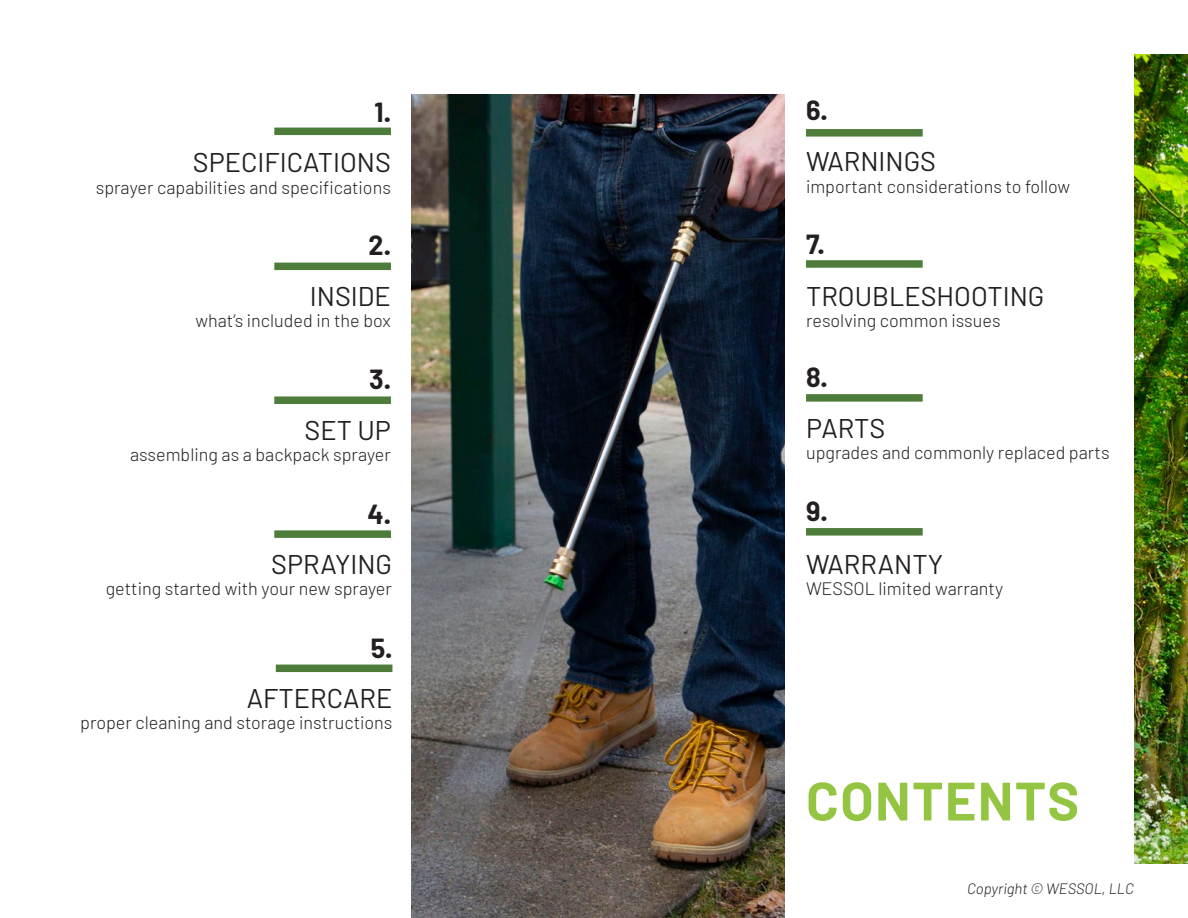
<style>
.page{position:relative;width:1188px;height:918px;background:#fff}
.page>*{position:absolute;margin:0;border:0;box-sizing:border-box;transform-origin:0 0}
.t1{font:700 54px "Barlow";letter-spacing:.025em;color:#93c542}
.t2{font:27px "Barlow";color:#231f20}
.t3{font:700 27px "Barlow";color:#231f20}
.t4{font:300 18px "Barlow";color:#231f20}
.t5{font:italic 300 15px "Barlow";color:#231f20}
</style>
<div class="page">
<div style="left:274px;top:128px;width:117px;height:7px;background:#4d7c3b"></div>
<div style="left:274px;top:263px;width:117px;height:7px;background:#4d7c3b"></div>
<div style="left:274px;top:396px;width:117px;height:8px;background:#4d7c3b"></div>
<div style="left:274px;top:530px;width:117px;height:8px;background:#4d7c3b"></div>
<div style="left:276px;top:665px;width:116px;height:7px;background:#4d7c3b"></div>
<div style="left:806px;top:260px;width:117px;height:8px;background:#4d7c3b"></div>
<div style="left:806px;top:394px;width:117px;height:8px;background:#4d7c3b"></div>
<div style="left:806px;top:528px;width:117px;height:8px;background:#4d7c3b"></div>
<img style="left:412px;top:94px;width:372px;height:824px">
<div style="left:806px;top:129px;width:117px;height:8px;background:#4d7c3b"></div>
<img style="left:1134px;top:54px;width:54px;height:810px">
<p class="t3" style="left:375px;top:95px;width:18px">1.</p>
<p class="t3" style="left:806px;top:93px;width:23px">6.</p>
<p class="t2" style="left:193px;top:145px;width:199px">SPECIFICATIONS</p>
<p class="t4" style="left:96px;top:176px;width:297px">sprayer capabilities and specifications</p>
<p class="t3" style="left:369px;top:229px;width:24px">2.</p>
<p class="t2" style="left:310px;top:279px;width:83px">INSIDE</p>
<p class="t4" style="left:196px;top:310px;width:197px">what’s included in the box</p>
<p class="t3" style="left:369px;top:362px;width:23px">3.</p>
<p class="t2" style="left:305px;top:413px;width:88px">SET UP</p>
<p class="t4" style="left:130px;top:444px;width:262px">assembling as a backpack sprayer</p>
<p class="t3" style="left:367px;top:497px;width:25px">4.</p>
<p class="t2" style="left:271px;top:547px;width:122px">SPRAYING</p>
<p class="t4" style="left:106px;top:578px;width:288px">getting started with your new sprayer</p>
<p class="t3" style="left:371px;top:632px;width:23px">5.</p>
<p class="t2" style="left:247px;top:681px;width:147px">AFTERCARE</p>
<p class="t4" style="left:80px;top:712px;width:314px">proper cleaning and storage instructions</p>
<p class="t2" style="left:806px;top:145px;width:131px">WARNINGS</p>
<p class="t4" style="left:806px;top:175px;width:266px">important considerations to follow</p>
<p class="t3" style="left:806px;top:227px;width:20px">7.</p>
<p class="t2" style="left:806px;top:279px;width:240px">TROUBLESHOOTING</p>
<p class="t4" style="left:806px;top:310px;width:196px">resolving common issues</p>
<p class="t3" style="left:806px;top:361px;width:23px">8.</p>
<p class="t2" style="left:806px;top:411px;width:81px">PARTS</p>
<p class="t4" style="left:806px;top:442px;width:305px">upgrades and commonly replaced parts</p>
<p class="t3" style="left:806px;top:495px;width:23px">9.</p>
<p class="t2" style="left:806px;top:547px;width:139px">WARRANTY</p>
<p class="t4" style="left:806px;top:578px;width:199px">WESSOL limited warranty</p>
<p class="t1" style="left:806px;top:768px;width:275px">CONTENTS</p>
<p class="t5" style="left:967px;top:879px;width:168px">Copyright © WESSOL, LLC</p>
</div>
